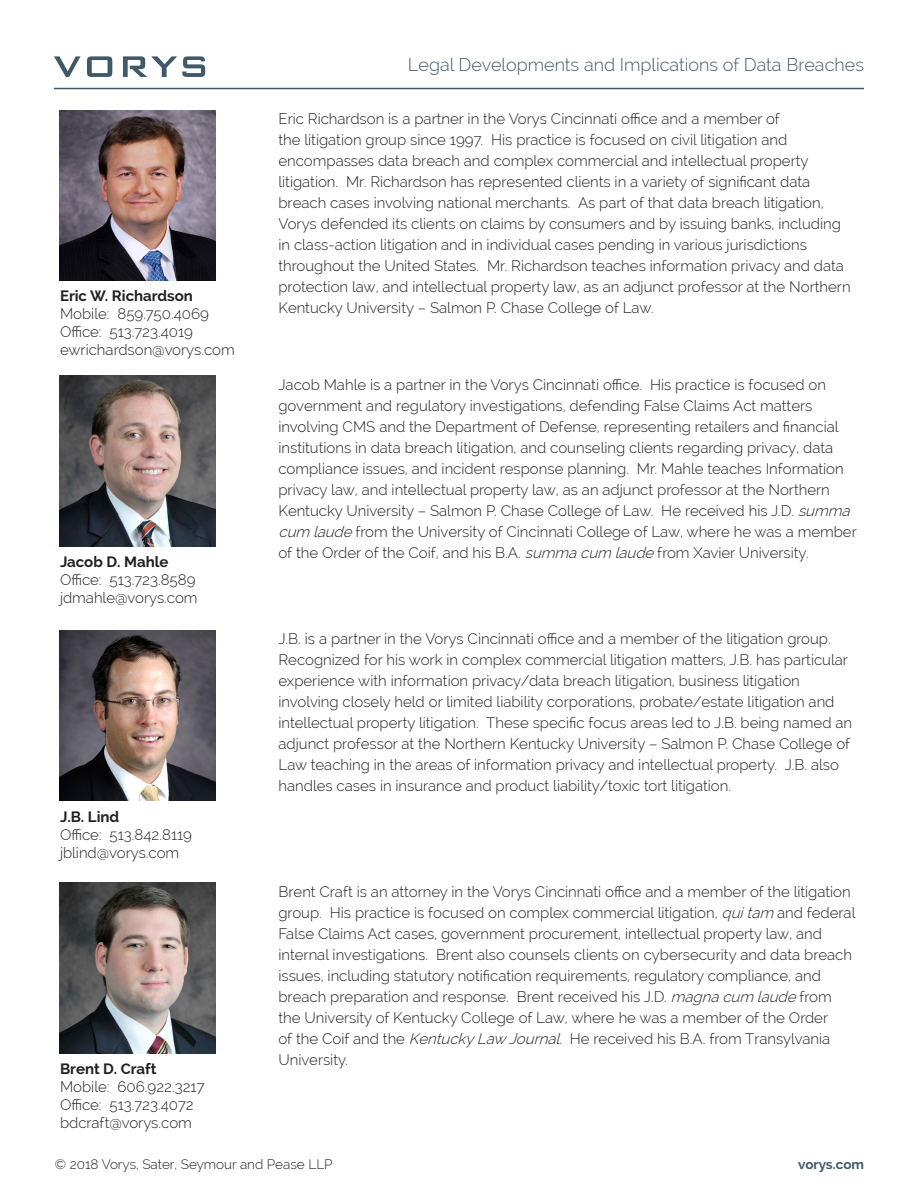
<style>
.page{position:relative;width:918px;height:1188px;background:#fff}
.page>*{position:absolute;margin:0;border:0;box-sizing:border-box;transform-origin:0 0}
.t1{font:300 18px "Raleway";color:#405968}
.Body_text{font:300 15px/21px "Raleway";color:#231f20}
.Contact_info{font:300 15px "Raleway";color:#231f20}
.Body_text-2{font:700 15px "Raleway";color:#231f20}
.t2{font:300 13.5px "Raleway";color:#231f20}
.t3{font:700 13.5px "Raleway";letter-spacing:-.005em;color:#405968}
.s1{font-style:italic}
</style>
<div class="page">
<svg style="left:54px;top:56px;width:26px;height:21px"></svg>
<svg style="left:123px;top:56px;width:82px;height:21px"></svg>
<svg style="left:87px;top:56px;width:25px;height:21px"></svg>
<hr style="left:54px;top:88px;width:810px;height:1px;background:#405968">
<img style="left:60px;top:110px;width:156px;height:170px">
<img style="left:60px;top:376px;width:156px;height:170px">
<img style="left:60px;top:630px;width:156px;height:171px">
<img style="left:60px;top:883px;width:156px;height:170px">
<p class="Body_text-2" style="left:60px;top:288px;width:134px">Eric W. Richardson</p>
<p class="Contact_info" style="left:60px;top:305px;width:150px">Mobile: 859.750.4069</p>
<p class="Contact_info" style="left:60px;top:323px;width:135px">Office: 513.723.4019</p>
<p class="Contact_info" style="left:60px;top:341px;width:176px">ewrichardson@vorys.com</p>
<p class="Body_text-2" style="left:60px;top:553px;width:110px">Jacob D. Mahle</p>
<p class="Contact_info" style="left:60px;top:571px;width:137px">Office: 513.723.8589</p>
<p class="Contact_info" style="left:60px;top:589px;width:139px">jdmahle@vorys.com</p>
<p class="Body_text-2" style="left:60px;top:808px;width:61px">J.B. Lind</p>
<p class="Contact_info" style="left:60px;top:825px;width:134px">Office: 513.842.8119</p>
<p class="Contact_info" style="left:60px;top:843px;width:121px">jblind@vorys.com</p>
<p class="Body_text-2" style="left:60px;top:1060px;width:98px">Brent D. Craft</p>
<p class="Contact_info" style="left:60px;top:1078px;width:146px">Mobile: 606.922.3217</p>
<p class="Contact_info" style="left:60px;top:1096px;width:135px">Office: 513.723.4072</p>
<p class="Contact_info" style="left:60px;top:1114px;width:133px">bdcraft@vorys.com</p>
<p class="t1" style="left:408px;top:54px;width:458px">Legal Developments and Implications of Data Breaches</p>
<p class="Body_text" style="left:278px;top:108px;width:574px">Eric Richardson is a partner in the Vorys Cincinnati office and a member of<br>the litigation group since 1997. His practice is focused on civil litigation and encompasses data breach and complex commercial and intellectual property litigation. Mr. Richardson has represented clients in a variety of significant data breach cases involving national merchants. As part of that data breach litigation, Vorys defended its clients on claims by consumers and by issuing banks, including in class-action litigation and in individual cases pending in various jurisdictions throughout the United States. Mr. Richardson teaches information privacy and data protection law, and intellectual property law, as an adjunct professor at the Northern Kentucky University – Salmon P. Chase College of Law.</p>
<p class="Body_text" style="left:278px;top:374px;width:580px">Jacob Mahle is a partner in the Vorys Cincinnati office. His practice is focused on government and regulatory investigations, defending False Claims Act matters involving CMS and the Department of Defense, representing retailers and financial institutions in data breach litigation, and counseling clients regarding privacy, data compliance issues, and incident response planning. Mr. Mahle teaches Information privacy law, and intellectual property law, as an adjunct professor at the Northern Kentucky University – Salmon P. Chase College of Law. He received his J.D. <span class="s1">summa cum laude</span> from the University of Cincinnati College of Law, where he was a member of the Order of the Coif, and his B.A. <span class="s1">summacum laude</span> from Xavier University.</p>
<p class="Body_text" style="left:278px;top:628px;width:575px">J.B. is a partner in the Vorys Cincinnati office and a member of the litigation group.<br>Recognized for his work in complex commercial litigation matters, J.B. has particular experience with information privacy/data breach litigation, business litigation involving closely held or limited liability corporations, probate/estate litigation and intellectual property litigation. These specific focus areas led to J.B. being named an adjunct professor at the Northern Kentucky University – Salmon P. Chase College of Law teaching in the areas of information privacy and intellectual property. J.B. also handles cases in insurance and product liability/toxic tort litigation.</p>
<p class="Body_text" style="left:278px;top:881px;width:578px">Brent Craft is an attorney in the Vorys Cincinnati office and a member of the litigation group. His practice is focused on complex commercial litigation, <span class="s1">quitam</span> and federal False Claims Act cases, government procurement, intellectual property law, and internal investigations. Brent also counsels clients on cybersecurity and data breach issues, including statutory notification requirements, regulatory compliance, and breach preparation and response. Brent received his J.D. <span class="s1">magnacum laude</span> from the University of Kentucky College of Law, where he was a member of the Order<br>of the Coif and the <span class="s1">KentuckyLaw Journal</span>. He received his B.A. from Transylvania University.</p>
<p class="t2" style="left:55px;top:1156px;width:279px">© 2018 Vorys, Sater, Seymour and Pease LLP</p>
<p class="t3" style="left:798px;top:1157px;width:67px">vorys.com</p>
</div>
